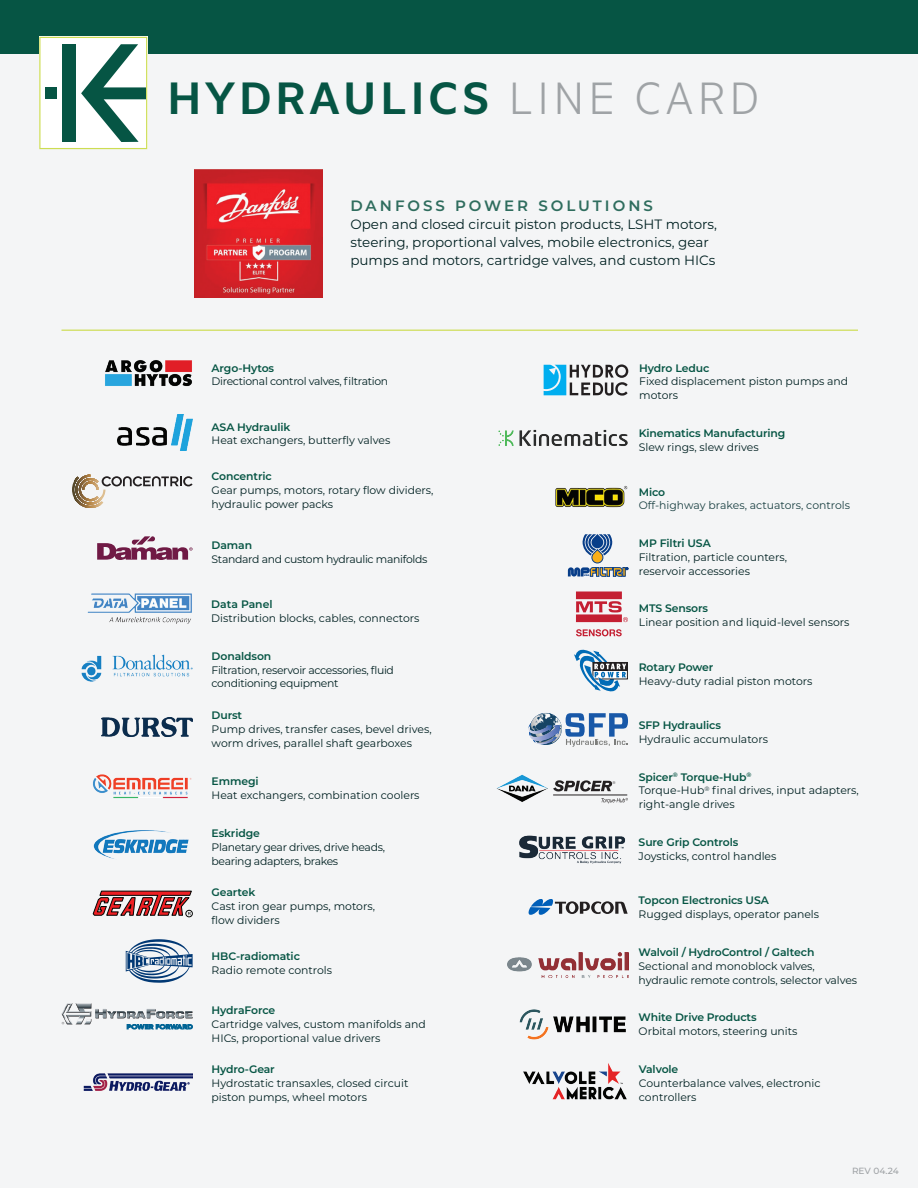
<style>
.page{position:relative;width:918px;height:1188px;background:#f4f5f6}
.page>*{position:absolute;margin:0;border:0;box-sizing:border-box;transform-origin:0 0}
.t1{font:600 48px "Basic Gothic Pro";letter-spacing:.06em;color:#065544}
.company_names{font:600 15px "Montserrat";letter-spacing:.2em;color:#2f6d5e}
.linecard_-_text{font:13.5px/18px "Montserrat";color:#002021}
.Body_Copy{font:10.8px/14px "Montserrat";color:#002021}
.company_names-2{font:600 10.8px "Montserrat";letter-spacing:-.01em;color:#065544}
.linecard_-_text-2{font:10.8px/14px "Montserrat";color:#002021}
.Body_Copy-2{font:10.8px/14px "Montserrat";letter-spacing:-.03em;color:#002021}
.Body_Copy-3{font:10.8px "Montserrat";color:#1b4143}
.linecard_-_text-3{font:500 9px "Montserrat";letter-spacing:-.005em;color:#9fa3a6}
.company_names-3{font:3.9px "Montserrat";color:#231f20}
.t2{font:900 2.4px "Arial";color:#083e89}
.s1{font-weight:300;color:#9fa3a6}
.s2{font-weight:600;color:#065544}
</style>
<div class="page">
<div style="left:0;top:0;width:918px;height:54px;background:#065544"></div>
<img style="left:195px;top:170px;width:128px;height:128px">
<svg style="left:126px;top:939px;width:67px;height:44px"></svg>
<svg style="left:62px;top:1003px;width:131px;height:26px"></svg>
<svg style="left:568px;top:534px;width:60px;height:43px"></svg>
<hr style="left:72px;top:475px;width:2px;height:33px;background:#54472a">
<hr style="left:74px;top:475px;width:1px;height:33px;background:#55482b">
<hr style="left:75px;top:475px;width:1px;height:33px;background:#5a4c2d">
<hr style="left:76px;top:475px;width:1px;height:33px;background:#604f2e">
<hr style="left:77px;top:475px;width:1px;height:33px;background:#665230">
<hr style="left:78px;top:475px;width:1px;height:33px;background:#6c5532">
<hr style="left:79px;top:475px;width:1px;height:33px;background:#725834">
<hr style="left:80px;top:475px;width:1px;height:33px;background:#7a5c35">
<hr style="left:81px;top:475px;width:1px;height:33px;background:#7f5f37">
<hr style="left:82px;top:475px;width:1px;height:33px;background:#866439">
<hr style="left:83px;top:475px;width:1px;height:33px;background:#8b673a">
<hr style="left:84px;top:475px;width:1px;height:33px;background:#916b3b">
<hr style="left:85px;top:475px;width:1px;height:33px;background:#976f3d">
<hr style="left:86px;top:475px;width:1px;height:33px;background:#9d733e">
<hr style="left:87px;top:475px;width:1px;height:33px;background:#a47840">
<hr style="left:88px;top:475px;width:1px;height:33px;background:#ab7c41">
<hr style="left:89px;top:475px;width:1px;height:33px;background:#b28143">
<hr style="left:90px;top:475px;width:1px;height:33px;background:#b78647">
<hr style="left:91px;top:475px;width:1px;height:33px;background:#ba8b4f">
<hr style="left:92px;top:475px;width:1px;height:33px;background:#be9054">
<hr style="left:93px;top:475px;width:1px;height:33px;background:#c1955a">
<hr style="left:94px;top:475px;width:1px;height:33px;background:#c59962">
<hr style="left:95px;top:475px;width:1px;height:33px;background:#c89e68">
<hr style="left:96px;top:475px;width:1px;height:33px;background:#cca470">
<hr style="left:97px;top:475px;width:1px;height:33px;background:#d0aa76">
<hr style="left:98px;top:475px;width:1px;height:33px;background:#d3af7c">
<hr style="left:99px;top:475px;width:1px;height:33px;background:#d7b584">
<hr style="left:100px;top:475px;width:1px;height:33px;background:#dbba8b">
<svg style="left:101px;top:480px;width:4px;height:25px"></svg>
<svg style="left:102px;top:476px;width:91px;height:10px"></svg>
<img style="left:497px;top:775px;width:50px;height:27px">
<svg style="left:553px;top:780px;width:59px;height:12px"></svg>
<hr style="left:553px;top:795px;width:74px;height:1px;background:#231f20">
<svg style="left:601px;top:798px;width:27px;height:5px"></svg>
<hr style="left:62px;top:330px;width:796px;height:1px;background:#cddd53">
<img style="left:105px;top:360px;width:87px;height:27px">
<img style="left:102px;top:718px;width:91px;height:19px">
<img style="left:83px;top:1073px;width:110px;height:18px">
<img style="left:93px;top:774px;width:99px;height:25px">
<div style="left:186px;top:910px;width:7px;height:7px;border:1px solid #040503;border-radius:50%"></div>
<svg style="left:93px;top:891px;width:99px;height:25px"></svg>
<svg style="left:528px;top:713px;width:100px;height:34px"></svg>
<div style="left:593px;top:662px;width:35px;height:17px;border:1px solid #231f20"></div>
<div style="left:593px;top:662px;width:34px;height:9px;background:#231f20"></div>
<svg style="left:574px;top:650px;width:52px;height:41px"></svg>
<svg style="left:576px;top:592px;width:52px;height:30px"></svg>
<svg style="left:576px;top:629px;width:46px;height:7px"></svg>
<svg style="left:97px;top:536px;width:96px;height:24px"></svg>
<img style="left:523px;top:1063px;width:104px;height:37px">
<svg style="left:544px;top:364px;width:84px;height:32px"></svg>
<img style="left:117px;top:415px;width:76px;height:36px">
<svg style="left:529px;top:899px;width:99px;height:16px"></svg>
<img style="left:498px;top:429px;width:130px;height:17px">
<img style="left:519px;top:835px;width:106px;height:29px">
<img style="left:519px;top:1009px;width:107px;height:31px">
<img style="left:81px;top:654px;width:112px;height:28px">
<img style="left:93px;top:830px;width:96px;height:29px">
<img style="left:555px;top:485px;width:73px;height:23px">
<img style="left:507px;top:953px;width:121px;height:25px">
<svg style="left:39px;top:37px;width:108px;height:112px"></svg>
<img style="left:87px;top:593px;width:105px;height:31px">
<p class="t1" style="left:167px;top:71px;width:594px">HYDRAULICS <span class="s1">LINE CARD</span></p>
<p class="company_names" style="left:350px;top:195px;width:304px">DANFOSS POWER SOLUTIONS</p>
<p class="linecard_-_text" style="left:350px;top:215px;width:368px">Open and closed circuit piston products, LSHT motors, steering, proportional valves, mobile electronics, gear pumps and motors, cartridge valves, and custom HICs</p>
<p class="company_names-2" style="left:212px;top:360px;width:64px">Argo-Hytos</p>
<p class="Body_Copy-2" style="left:212px;top:374px;width:178px">Directional control valves, filtration</p>
<p class="company_names-2" style="left:212px;top:419px;width:80px">ASA Hydraulik</p>
<p class="Body_Copy" style="left:212px;top:433px;width:180px">Heat exchangers, butterfly valves</p>
<p class="company_names-2" style="left:212px;top:469px;width:62px">Concentric</p>
<p class="linecard_-_text-2" style="left:212px;top:483px;width:223px">Gear pumps, motors, rotary flow dividers, hydraulic power packs</p>
<p class="company_names-2" style="left:212px;top:537px;width:42px">Daman</p>
<p class="Body_Copy-2" style="left:212px;top:551px;width:217px">Standard and custom hydraulic manifolds</p>
<p class="Body_Copy" style="left:211px;top:596px;width:210px"><span class="s2">Data Panel<br></span>Distribution blocks, cables, connectors</p>
<p class="company_names-2" style="left:212px;top:648px;width:61px">Donaldson</p>
<p class="Body_Copy-2" style="left:212px;top:662px;width:184px">Filtration, reservoir accessories, fluid conditioning equipment</p>
<p class="company_names-2" style="left:212px;top:707px;width:32px">Durst</p>
<p class="Body_Copy" style="left:212px;top:721px;width:222px">Pump drives, transfer cases, bevel drives, worm drives, parallel shaft gearboxes</p>
<p class="company_names-2" style="left:212px;top:773px;width:49px">Emmegi</p>
<p class="Body_Copy" style="left:212px;top:787px;width:209px">Heat exchangers, combination coolers</p>
<p class="company_names-2" style="left:212px;top:825px;width:50px">Eskridge</p>
<p class="Body_Copy-2" style="left:212px;top:839px;width:175px">Planetary gear drives, drive heads, bearing adapters, brakes</p>
<p class="company_names-2" style="left:212px;top:884px;width:45px">Geartek</p>
<p class="Body_Copy" style="left:212px;top:898px;width:165px">Cast iron gear pumps, motors, flow dividers</p>
<p class="company_names-2" style="left:212px;top:949px;width:90px">HBC-radiomatic</p>
<p class="linecard_-_text-2" style="left:212px;top:963px;width:122px">Radio remote controls</p>
<p class="company_names-2" style="left:212px;top:1002px;width:65px">HydraForce</p>
<p class="linecard_-_text-2" style="left:212px;top:1016px;width:216px">Cartridge valves, custom manifolds and<br>HICs, proportional value drivers</p>
<p class="company_names-2" style="left:212px;top:1061px;width:65px">Hydro-Gear</p>
<p class="Body_Copy" style="left:212px;top:1075px;width:198px">Hydrostatic transaxles, closed circuit piston pumps, wheel motors</p>
<p class="t2" style="left:584px;top:574px;width:7px">USA</p>
<p class="company_names-3" style="left:613px;top:780px;width:5px">®</p>
<p class="company_names-2" style="left:639px;top:360px;width:72px">Hydro Leduc</p>
<p class="Body_Copy" style="left:639px;top:374px;width:211px">Fixed displacement piston pumps and motors</p>
<p class="company_names-2" style="left:639px;top:425px;width:148px">Kinematics Manufacturing</p>
<p class="Body_Copy" style="left:639px;top:440px;width:121px">Slew rings, slew drives</p>
<p class="company_names-2" style="left:639px;top:484px;width:28px">Mico</p>
<p class="Body_Copy-3" style="left:639px;top:498px;width:213px">Off-highway brakes, actuators, controls</p>
<p class="company_names-2" style="left:639px;top:535px;width:74px">MP Filtri USA</p>
<p class="linecard_-_text-2" style="left:639px;top:550px;width:150px">Filtration, particle counters, reservoir accessories</p>
<p class="company_names-2" style="left:639px;top:601px;width:71px">MTS Sensors</p>
<p class="Body_Copy" style="left:639px;top:615px;width:212px">Linear position and liquid-level sensors</p>
<p class="company_names-2" style="left:639px;top:659px;width:76px">Rotary Power</p>
<p class="Body_Copy" style="left:639px;top:673px;width:175px">Heavy-duty radial piston motors</p>
<p class="company_names-2" style="left:639px;top:718px;width:84px">SFP Hydraulics</p>
<p class="Body_Copy" style="left:639px;top:732px;width:131px">Hydraulic accumulators</p>
<p class="company_names-2" style="left:639px;top:769px;width:114px">Spicer<sup>®</sup> Torque-Hub<sup>®</sup></p>
<p class="linecard_-_text-2" style="left:639px;top:783px;width:222px">Torque-Hub<sup>®</sup> final drives, input adapters, right-angle drives</p>
<p class="company_names-2" style="left:639px;top:834px;width:101px">Sure Grip Controls</p>
<p class="Body_Copy" style="left:639px;top:849px;width:139px">Joysticks, control handles</p>
<p class="company_names-2" style="left:639px;top:893px;width:132px">Topcon Electronics USA</p>
<p class="Body_Copy" style="left:639px;top:907px;width:182px">Rugged displays, operator panels</p>
<p class="company_names-2" style="left:639px;top:944px;width:177px">Walvoil / HydroControl / Galtech</p>
<p class="Body_Copy" style="left:639px;top:959px;width:220px">Sectional and monoblock valves, hydraulic remote controls, selector valves</p>
<p class="company_names-2" style="left:639px;top:1010px;width:120px">White Drive Products</p>
<p class="Body_Copy" style="left:639px;top:1024px;width:160px">Orbital motors, steering units</p>
<p class="company_names-2" style="left:639px;top:1061px;width:41px">Valvole</p>
<p class="Body_Copy" style="left:639px;top:1075px;width:183px">Counterbalance valves, electronic controllers</p>
<p class="linecard_-_text-3" style="left:852px;top:1164px;width:48px">REV 04.24</p>
</div>
